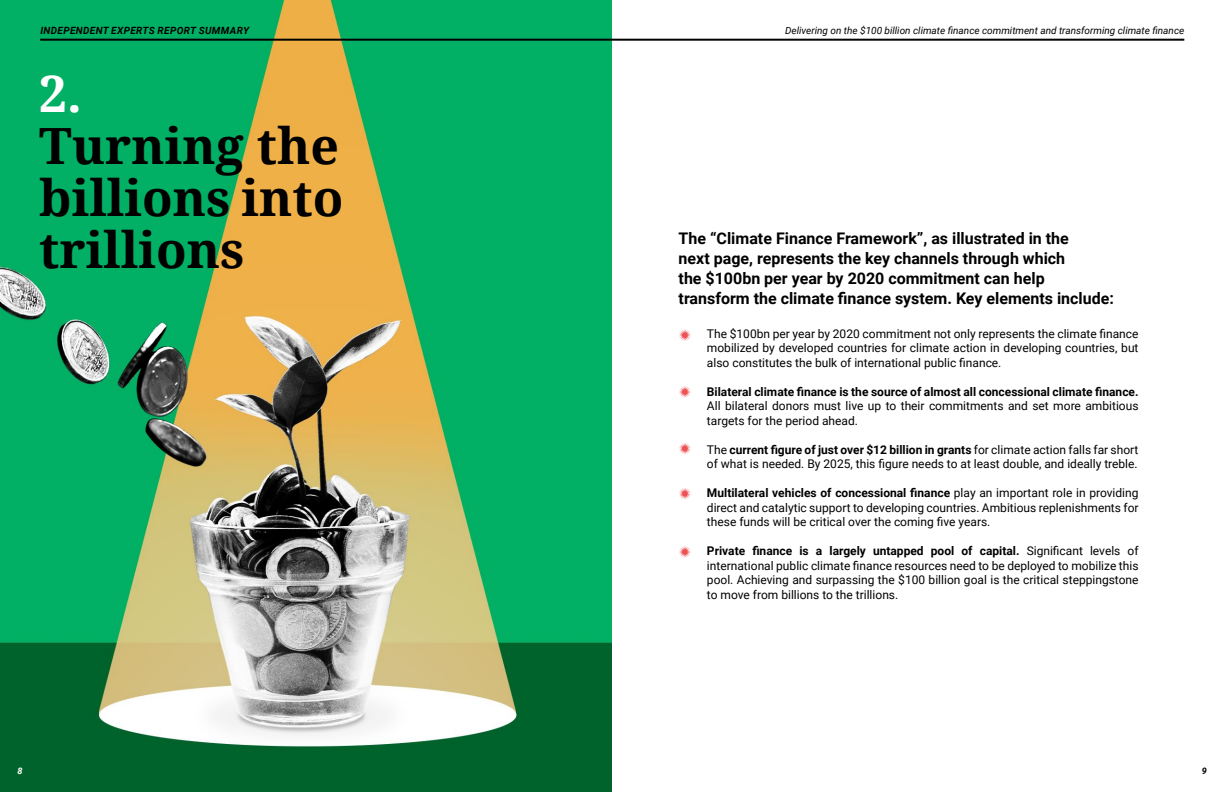
<style>
.page{position:relative;width:1224px;height:792px;background:#fff}
.page>*{position:absolute;margin:0;border:0;box-sizing:border-box;transform-origin:0 0}
.t1{font:700 50px/52px "Noto Serif";color:#000;text-align:justify}
.t2{font:700 50px "Noto Serif";color:#fff}
.t3{font:700 16px/20px "Roboto";color:#000}
.t4{font:12px/14.5px "Roboto";color:#000;text-align:justify}
.t5{font:700 12px "Roboto";color:#000}
.t6{font:italic 10px "Roboto";color:#000}
.t7{font:italic 700 10px "Roboto";letter-spacing:.035em;color:#000}
.t8{font:italic 700 9px "Roboto";color:#000}
.t9{font:italic 700 9px "Roboto";color:#fff}
.s1{font-weight:700}
</style>
<div class="page">
<hr style="left:40px;top:39px;width:1144px;height:2px;background:#000">
<img style="left:0;top:0;width:612px;height:792px">
<svg style="left:679px;top:329px;width:12px;height:12px"></svg>
<svg style="left:679px;top:386px;width:12px;height:12px"></svg>
<svg style="left:679px;top:443px;width:12px;height:12px"></svg>
<svg style="left:679px;top:488px;width:12px;height:12px"></svg>
<svg style="left:679px;top:546px;width:12px;height:12px"></svg>
<p class="t7" style="left:40px;top:23px;width:210px">INDEPENDENT EXPERTS REPORT SUMMARY</p>
<p class="t6" style="left:785px;top:23px;width:401px">Delivering on the $100 billion climate finance commitment and transforming climate finance</p>
<h1 class="t2" style="left:39px;top:58px;width:44px">2.</h1>
<h1 class="t1" style="left:39px;top:118px;width:306px">Turning the billions into trillions</h1>
<h2 class="t3" style="left:679px;top:227px;width:437px">The “Climate Finance Framework”, as illustrated in the<br>next page, represents the key channels through which<br>the $100bn per year by 2020 commitment can help transform the climate finance system. Key elements include:</h2>
<p class="t4" style="left:707px;top:326px;width:433px">The $100bn per year by 2020 commitment not only represents the climate finance mobilized by developed countries for climate action in developing countries, but also constitutes the bulk of international public finance.</p>
<p class="t5" style="left:707px;top:383px;width:433px">Bilateral climate finance is the source of almost all concessional climate finance.</p>
<p class="t4" style="left:707px;top:398px;width:433px">All bilateral donors must live up to their commitments and set more ambitious targets for the period ahead.</p>
<p class="t4" style="left:707px;top:442px;width:433px">The <span class="s1">current figure of just over $12 billion in grants</span> for climate action falls far short of what is needed. By 2025, this figure needs to at least double, and ideally treble.</p>
<p class="t4" style="left:707px;top:485px;width:433px"><span class="s1">Multilateral vehicles of concessional finance</span> play an important role in providing direct and catalytic support to developing countries. Ambitious replenishments for these funds will be critical over the coming five years.</p>
<p class="t4" style="left:707px;top:543px;width:433px"><span class="s1">Private finance is a largely untapped pool of capital.</span> Significant levels of international public climate finance resources need to be deployed to mobilize this pool. Achieving and surpassing the $100 billion goal is the critical steppingstone to move from billions to the trillions.</p>
<p class="t9" style="left:18px;top:764px;width:7px">8</p>
<p class="t8" style="left:1202px;top:764px;width:7px">9</p>
</div>
